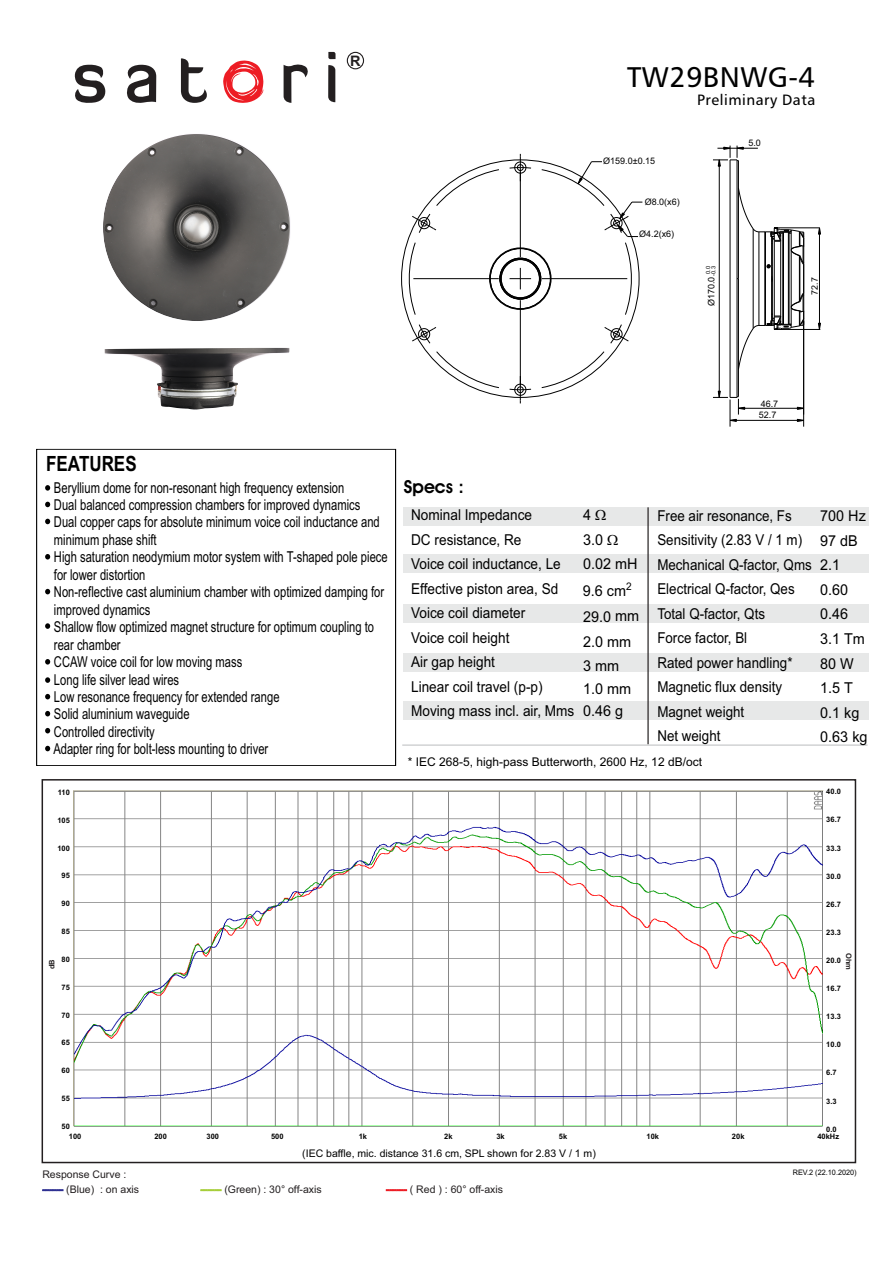
<style>
.page{position:relative;width:893px;height:1263px;background:#fff}
.page>*{position:absolute;margin:0;border:0;box-sizing:border-box;transform-origin:0 0}
.t1{font:28.5px "Humanist 777 BT Roman B";letter-spacing:.015em;color:#000}
.t2{font:700 21px "Arial";color:#000;scale:.81 1}
.t3{font:600 18px "Avant Garde IT Cby BT";color:#000}
.t4{font:15px/17.4px "Arial Narrow";color:#000;scale:.91 1}
.t5{font:15px/24.5px "Arial";color:#000;scale:.89 1}
.t6{font:15px/24.5px "Arial";color:#000;scale:.91 1}
.t7{font:15px/24.6px "Arial";color:#000;scale:.96 1}
.t8{font:15px "Humanist 777 BT Roman B";letter-spacing:.035em;color:#000}
.t9{font:700 14.55px "Arial";color:#231f20}
.t10{font:12px "Arial";color:#000}
.t11{font:10.5px/15.5px "Arial";color:#231f20}
.t12{font:10.5px "Arial";color:#000}
.t13{font:10.5px "Arial";color:#000;scale:.96 1}
.t14{font:9px "Arial";color:#000}
.t15{font:8.85px "Arial";color:#000}
.t16{font:700 7.5px "Arial";color:#000}
.t17{font:7.5px "Arial";color:#000}
.t18{font:700 7.5px "Arial";color:#231f20}
.t19{font:5.7px/5.2px "Arial";color:#000}
.s1{color:#2e3092}
.s2{color:#a6ce39}
.s3{color:#ed1c24}
</style>
<div class="page">
<div style="left:42px;top:779px;width:814px;height:384px;border:2px solid #231f20"></div>
<div style="left:403px;top:507px;width:466px;height:18px;background:#e7e8e8"></div>
<div style="left:403px;top:554px;width:466px;height:18px;background:#e7e8e8"></div>
<div style="left:403px;top:604px;width:466px;height:18px;background:#e7e8e8"></div>
<div style="left:403px;top:653px;width:466px;height:19px;background:#e7e8e8"></div>
<div style="left:403px;top:702px;width:466px;height:18px;background:#e7e8e8"></div>
<hr style="left:647px;top:507px;width:2px;height:237px;background:#231f20">
<hr style="left:402px;top:744px;width:465px;height:2px;background:#d1d3d4">
<svg style="left:74px;top:64px;width:32px;height:39px"></svg>
<svg style="left:127px;top:65px;width:29px;height:38px"></svg>
<svg style="left:181px;top:58px;width:26px;height:45px"></svg>
<svg style="left:283px;top:64px;width:25px;height:39px"></svg>
<svg style="left:328px;top:65px;width:7px;height:37px"></svg>
<svg style="left:328px;top:52px;width:8px;height:7px"></svg>
<svg style="left:223px;top:60px;width:41px;height:43px"></svg>
<div style="left:347px;top:52px;width:17px;height:17px;border:1px solid #231f20;border-radius:50%"></div>
<img style="left:105px;top:348px;width:184px;height:62px">
<img style="left:103px;top:133px;width:188px;height:188px;border-radius:50%">
<div style="left:499px;top:258px;width:42px;height:41px;border:1px solid #000;border-radius:50%"></div>
<div style="left:490px;top:248px;width:61px;height:61px;border:1px solid #000;border-radius:50%"></div>
<div style="left:501px;top:259px;width:39px;height:39px;border:1px solid #000;border-radius:50%"></div>
<div style="left:500px;top:258px;width:41px;height:41px;border:1px solid #000;border-radius:50%"></div>
<hr style="left:738px;top:161px;width:1px;height:118px;background:#000">
<hr style="left:738px;top:279px;width:1px;height:118px;background:#000">
<hr style="left:730px;top:160px;width:1px;height:237px;background:#000">
<hr style="left:737px;top:160px;width:1px;height:237px;background:#000">
<svg style="left:541px;top:351px;width:64px;height:37px"></svg>
<svg style="left:436px;top:351px;width:63px;height:37px"></svg>
<svg style="left:436px;top:169px;width:63px;height:37px"></svg>
<svg style="left:407px;top:242px;width:9px;height:73px"></svg>
<svg style="left:509px;top:154px;width:23px;height:27px"></svg>
<svg style="left:541px;top:161px;width:101px;height:154px"></svg>
<svg style="left:604px;top:324px;width:25px;height:20px"></svg>
<svg style="left:510px;top:268px;width:21px;height:21px"></svg>
<hr style="left:520px;top:172px;width:1px;height:85px;background:#000">
<hr style="left:413px;top:278px;width:86px;height:1px;background:#000">
<hr style="left:520px;top:300px;width:1px;height:86px;background:#000">
<hr style="left:542px;top:278px;width:85px;height:1px;background:#000">
<svg style="left:509px;top:376px;width:23px;height:27px"></svg>
<svg style="left:412px;top:324px;width:25px;height:20px"></svg>
<svg style="left:412px;top:213px;width:25px;height:20px"></svg>
<svg style="left:737px;top:187px;width:67px;height:183px"></svg>
<hr style="left:719px;top:160px;width:1px;height:237px;background:#000">
<svg style="left:818px;top:227px;width:3px;height:8px"></svg>
<svg style="left:818px;top:323px;width:3px;height:7px"></svg>
<hr style="left:776px;top:228px;width:43px;height:1px;background:#000">
<hr style="left:776px;top:329px;width:44px;height:1px;background:#000">
<hr style="left:819px;top:228px;width:1px;height:101px;background:#000">
<svg style="left:797px;top:407px;width:6px;height:3px"></svg>
<hr style="left:738px;top:408px;width:66px;height:1px;background:#000">
<svg style="left:797px;top:419px;width:6px;height:3px"></svg>
<svg style="left:713px;top:391px;width:32px;height:36px"></svg>
<hr style="left:803px;top:321px;width:1px;height:106px;background:#000">
<hr style="left:730px;top:420px;width:74px;height:1px;background:#000">
<svg style="left:713px;top:146px;width:45px;height:21px"></svg>
<div style="left:36px;top:449px;width:360px;height:317px;border:1px solid #000"></div>
<svg style="left:45px;top:485px;width:5px;height:6px"></svg>
<svg style="left:45px;top:502px;width:5px;height:5px"></svg>
<svg style="left:45px;top:519px;width:5px;height:5px"></svg>
<svg style="left:45px;top:554px;width:5px;height:5px"></svg>
<svg style="left:45px;top:589px;width:5px;height:5px"></svg>
<svg style="left:45px;top:623px;width:5px;height:6px"></svg>
<svg style="left:45px;top:659px;width:5px;height:5px"></svg>
<svg style="left:45px;top:677px;width:5px;height:6px"></svg>
<svg style="left:45px;top:694px;width:5px;height:5px"></svg>
<svg style="left:45px;top:711px;width:5px;height:5px"></svg>
<svg style="left:45px;top:728px;width:5px;height:5px"></svg>
<svg style="left:45px;top:746px;width:5px;height:5px"></svg>
<img style="left:73px;top:790px;width:750px;height:337px">
<p class="t9" style="left:350px;top:55px;width:12px">R</p>
<h1 class="t1" style="left:627px;top:65px;width:189px">TW29BNWG-4</h1>
<p class="t14" style="left:603px;top:158px;width:53px">Ø159.0±0.15</p>
<p class="t14" style="left:645px;top:199px;width:37px">Ø8.0(x6)</p>
<p class="t14" style="left:639px;top:231px;width:37px">Ø4.2(x6)</p>
<p class="t8" style="left:697px;top:93px;width:120px">Preliminary Data</p>
<p class="t14" style="left:748px;top:139px;width:14px">5.0</p>
<p class="t19" style="left:706px;top:276px;width:11px;rotate:-90deg">0.0 -0.3</p>
<p class="t14" style="left:708px;top:306px;width:31px;rotate:-90deg">Ø170.0</p>
<p class="t15" style="left:811px;top:295px;width:19px;rotate:-90deg">72.7</p>
<h2 class="t2" style="left:46px;top:456px;width:113px">FEATURES</h2>
<p class="t4" style="left:53px;top:480px;width:369px">Beryllium dome for non-resonant high frequency extension<br>Dual balanced compression chambers for improved dynamics<br>Dual copper caps for absolute minimum voice coil inductance and minimum phase shift<br>High saturation neodymium motor system with T-shaped pole piece for lower distortion<br>Non-reflective cast aluminium chamber with optimized damping for improved dynamics<br>Shallow flow optimized magnet structure for optimum coupling to rear chamber<br>CCAW voice coil for low moving mass<br>Long life silver lead wires<br>Low resonance frequency for extended range<br>Solid aluminium waveguide<br>Controlled directivity<br>Adapter ring for bolt-less mounting to driver</p>
<p class="t14" style="left:761px;top:400px;width:19px">46.7</p>
<p class="t14" style="left:759px;top:411px;width:19px">52.7</p>
<p class="t3" style="left:404px;top:479px;width:62px">Specs :</p>
<p class="t6" style="left:411px;top:504px;width:181px">Nominal Impedance<br>DC resistance, Re<br>Voice coil inductance, Le<br>Effective piston area, Sd<br>Voice coil diameter<br>Voice coil height<br>Air gap height<br>Linear coil travel (p-p)<br>Moving mass incl. air, Mms</p>
<p class="t7" style="left:583px;top:504px;width:58px">4<br>3.0<br>0.02 mH</p>
<p class="t13" style="left:626px;top:583px;width:7px">2</p>
<p class="t7" style="left:583px;top:579px;width:60px;line-height:25.8px">9.6 cm<br>29.0 mm<br>2.0 mm</p>
<p class="t7" style="left:583px;top:656px;width:52px;line-height:22.8px">3 mm<br>1.0 mm<br>0.46 g</p>
<p class="t5" style="left:657px;top:505px;width:175px">Free air resonance, Fs<br>Sensitivity (2.83 V / 1 m)<br>Mechanical Q-factor, Qms<br>Electrical Q-factor, Qes<br>Total Q-factor, Qts<br>Force factor, Bl<br>Rated power handling*<br>Magnetic flux density<br>Magnet weight<br>Net weight</p>
<p class="t7" style="left:820px;top:505px;width:51px">700 Hz<br>97 dB<br>2.1<br>0.60<br>0.46<br>3.1 Tm<br>80 W<br>1.5 T<br>0.1 kg<br>0.63 kg</p>
<p class="t10" style="left:408px;top:757px;width:296px">* IEC 268-5, high-pass Butterworth, 2600 Hz, 12 dB/oct</p>
<p class="t16" style="left:826px;top:789px;width:16px">40.0</p>
<p class="t16" style="left:826px;top:817px;width:16px">36.7</p>
<p class="t16" style="left:826px;top:845px;width:16px">33.3</p>
<p class="t16" style="left:826px;top:873px;width:16px">30.0</p>
<p class="t16" style="left:826px;top:901px;width:16px">26.7</p>
<p class="t16" style="left:826px;top:929px;width:16px">23.3</p>
<p class="t16" style="left:826px;top:957px;width:16px">20.0</p>
<p class="t16" style="left:826px;top:985px;width:16px">16.7</p>
<p class="t16" style="left:826px;top:1014px;width:16px">13.3</p>
<p class="t16" style="left:826px;top:1042px;width:16px">10.0</p>
<p class="t16" style="left:826px;top:1070px;width:12px">6.7</p>
<p class="t16" style="left:826px;top:1098px;width:12px">3.3</p>
<p class="t16" style="left:826px;top:1126px;width:12px">0.0</p>
<p class="t16" style="left:58px;top:789px;width:14px">110</p>
<p class="t16" style="left:57px;top:817px;width:14px">105</p>
<p class="t16" style="left:57px;top:845px;width:14px">100</p>
<p class="t16" style="left:62px;top:873px;width:10px">95</p>
<p class="t16" style="left:62px;top:901px;width:10px">90</p>
<p class="t16" style="left:62px;top:929px;width:10px">85</p>
<p class="t16" style="left:62px;top:956px;width:10px">80</p>
<p class="t16" style="left:62px;top:984px;width:10px">75</p>
<p class="t16" style="left:62px;top:1012px;width:10px">70</p>
<p class="t16" style="left:62px;top:1040px;width:10px">65</p>
<p class="t16" style="left:62px;top:1068px;width:10px">60</p>
<p class="t16" style="left:62px;top:1095px;width:10px">55</p>
<p class="t16" style="left:62px;top:1123px;width:10px">50</p>
<p class="t18" style="left:49px;top:969px;width:11px;rotate:-90deg">dB</p>
<p class="t18" style="left:852px;top:953px;width:19px;rotate:90deg">Ohm</p>
<p class="t16" style="left:69px;top:1133px;width:14px">100</p>
<p class="t16" style="left:154px;top:1133px;width:14px">200</p>
<p class="t16" style="left:206px;top:1133px;width:14px">300</p>
<p class="t16" style="left:271px;top:1133px;width:14px">500</p>
<p class="t16" style="left:359px;top:1133px;width:10px">1k</p>
<p class="t16" style="left:444px;top:1133px;width:10px">2k</p>
<p class="t16" style="left:496px;top:1133px;width:10px">3k</p>
<p class="t16" style="left:559px;top:1133px;width:10px">5k</p>
<p class="t16" style="left:646px;top:1133px;width:14px">10k</p>
<p class="t16" style="left:732px;top:1133px;width:14px">20k</p>
<p class="t16" style="left:817px;top:1133px;width:23px">40kHz</p>
<p class="t17" style="left:793px;top:1170px;width:66px">REV.2 (22.10.2020)</p>
<p class="t12" style="left:302px;top:1149px;width:295px">(IEC baffle, mic. distance 31.6 cm, SPL shown for 2.83 V / 1 m)</p>
<p class="t11" style="left:42px;top:1167px;width:98px">Response Curve : <span class="s1">------</span> (Blue) : on axis</p>
<p class="t11" style="left:200px;top:1182px;width:123px"><span class="s2">------</span> (Green) : 30° off-axis</p>
<p class="t11" style="left:386px;top:1182px;width:119px"><span class="s3">------</span> ( Red ) : 60° off-axis</p>
</div>
